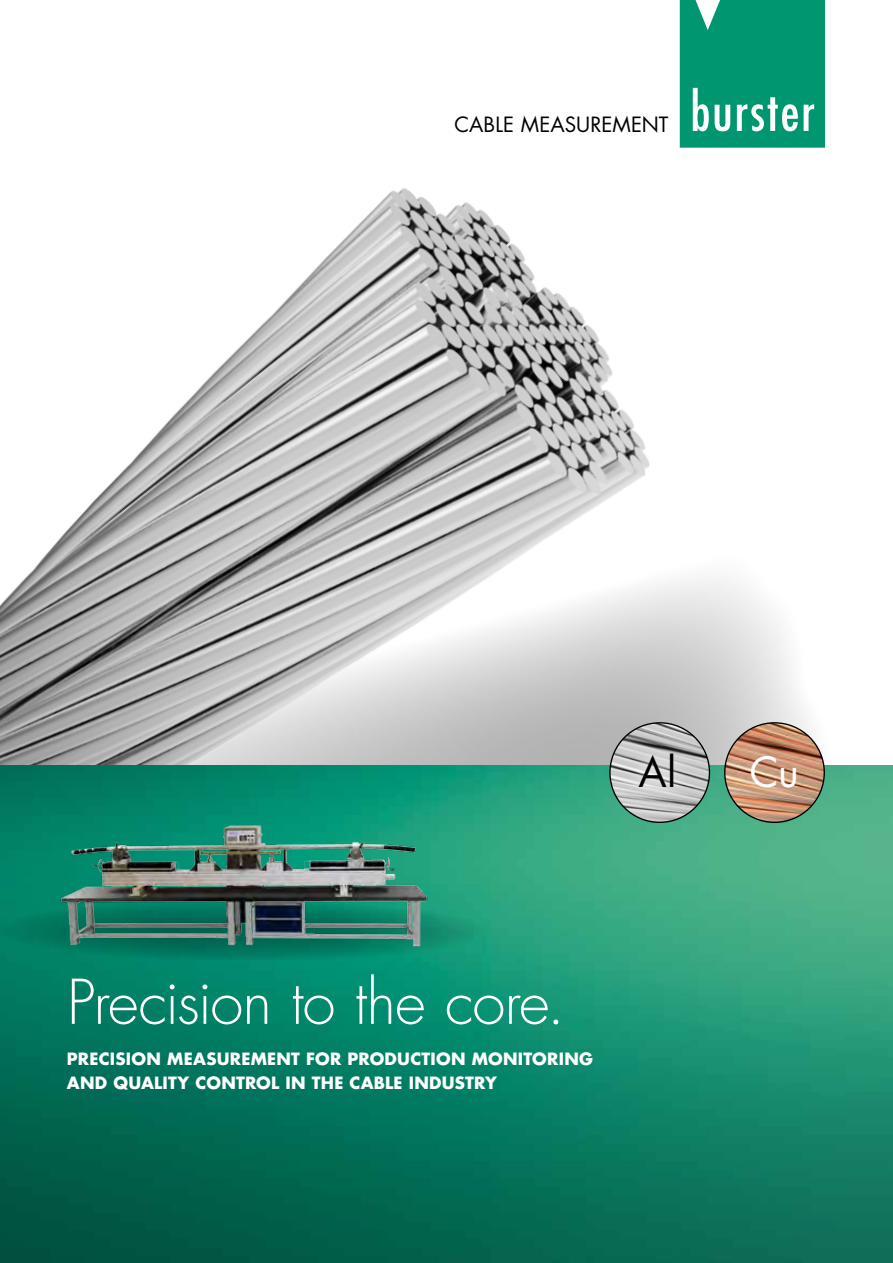
<style>
.page{position:relative;width:893px;height:1263px;background:#fff}
.page>*{position:absolute;margin:0;border:0;box-sizing:border-box;transform-origin:0 0}
.t1{font:300 60px "Futura LT";letter-spacing:-.025em;color:#fff}
.t2{font:40.5px "Futura LT";color:#000}
.t3{font:40.5px "Futura LT";color:#fff}
.t4{font:20.55px "Futura LT";letter-spacing:.005em;color:#000}
.t5{font:700 16.5px/24px "Futura LT";letter-spacing:.015em;color:#fff}
</style>
<div class="page">
<img style="left:0;top:89px;width:825px;height:676px">
<svg style="left:0;top:765px;width:893px;height:498px;background:#148467"></svg>
<svg style="left:0;top:900px;width:499px;height:62px;background:#109070"></svg>
<img style="left:52px;top:800px;width:384px;height:186px">
<img style="left:725px;top:723px;width:99px;height:99px">
<img style="left:610px;top:723px;width:99px;height:99px">
<svg style="left:625px;top:739px;width:64px;height:63px;background:#bebebe"></svg>
<svg style="left:680px;top:0;width:145px;height:148px;background:#17a07d"></svg>
<p class="t4" style="left:454px;top:112px;width:216px">CABLE MEASUREMENT</p>
<h2 class="t2" style="left:639px;top:746px;width:39px">Al</h2>
<h2 class="t3" style="left:750px;top:746px;width:50px">Cu</h2>
<h1 class="t1" style="left:67px;top:965px;width:500px">Precision to the core.</h1>
<p class="t5" style="left:67px;top:1046px;width:528px">PRECISION MEASUREMENT FOR PRODUCTION MONITORING<br>AND QUALITY CONTROL IN THE CABLE INDUSTRY</p>
</div>
